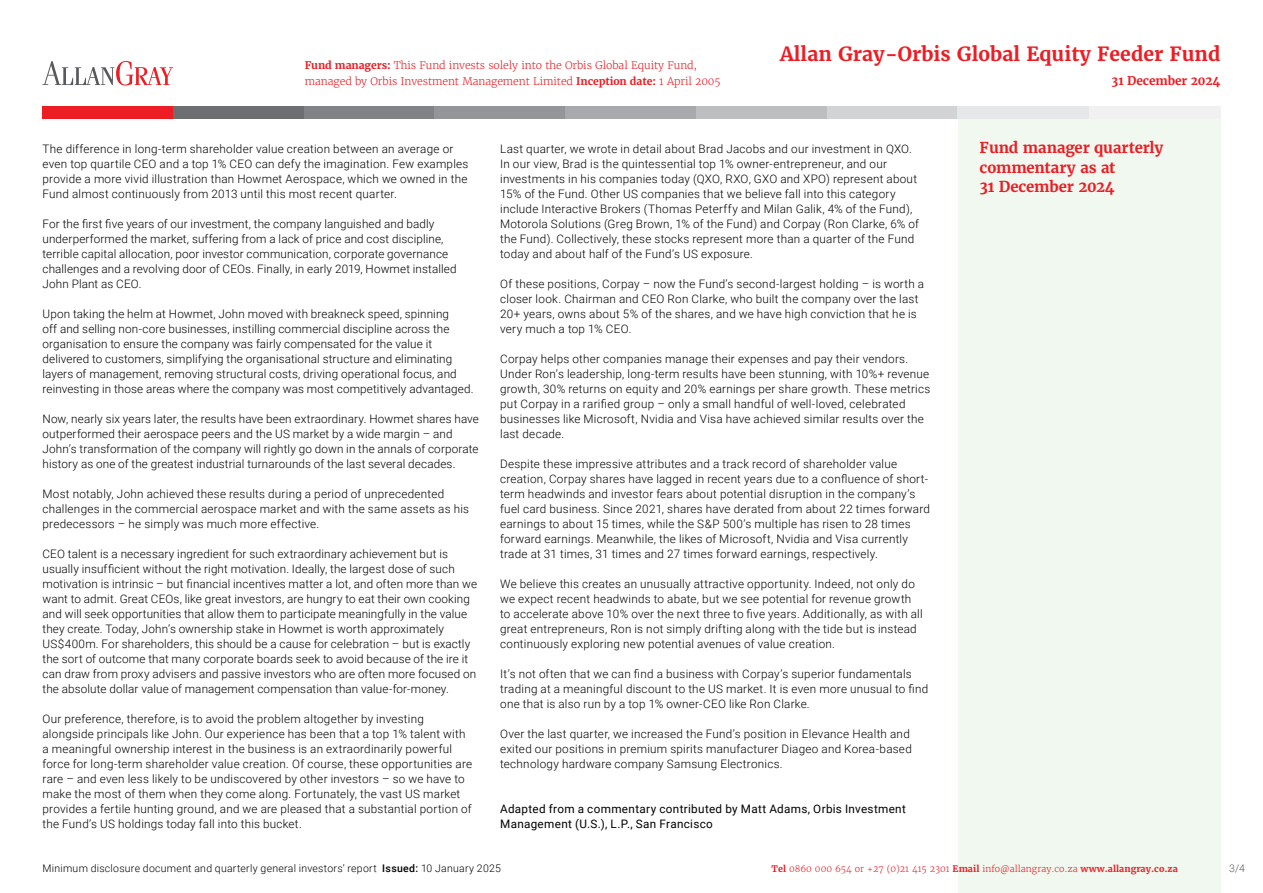
<style>
.page{position:relative;width:1263px;height:893px;background:#fff}
.page>*{position:absolute;margin:0;border:0;box-sizing:border-box;transform-origin:0 0}
.t1{font:700 19.5px "Merriweather";color:#ed1d24}
.t2{font:700 15px/19.5px "Merriweather";letter-spacing:-.01em;color:#ed1d24}
.t3{font:700 12px "Merriweather";letter-spacing:-.01em;color:#ed1d24}
.t4{font:300 11.7px/15px "Roboto";letter-spacing:.015em;color:#000}
.t5{font:11.7px/15px "Roboto";letter-spacing:.03em;color:#000}
.t6{font:300 10.5px/16.5px "Merriweather";letter-spacing:-.01em;color:#ed1d24}
.t7{font:300 10.5px "Roboto";letter-spacing:.025em;color:#000}
.t8{font:300 10.5px "Roboto";color:#58595b}
.t9{font:300 9px "Merriweather";color:#ed1d24}
.s1{font-weight:700}
.s2{font-weight:500}
</style>
<div class="page">
<div style="left:958px;top:119px;width:262px;height:774px;background:#f1f8ef"></div>
<div style="left:43px;top:106px;width:131px;height:13px;background:#ed1d24"></div>
<div style="left:1089px;top:106px;width:131px;height:13px;background:#f1f1f2"></div>
<div style="left:173px;top:106px;width:132px;height:13px;background:#6d6e71"></div>
<div style="left:304px;top:106px;width:131px;height:13px;background:#808285"></div>
<div style="left:435px;top:106px;width:131px;height:13px;background:#939598"></div>
<div style="left:565px;top:106px;width:132px;height:13px;background:#a7a9ac"></div>
<div style="left:696px;top:106px;width:132px;height:13px;background:#bcbec0"></div>
<div style="left:827px;top:106px;width:131px;height:13px;background:#d1d3d4"></div>
<div style="left:958px;top:106px;width:131px;height:13px;background:#e6e7e8"></div>
<svg style="left:43px;top:61px;width:130px;height:25px"></svg>
<p class="t6" style="left:305px;top:57px;width:417px"><span class="s1">Fund managers:</span> This Fund invests solely into the Orbis Global Equity Fund, managed by Orbis Investment Management Limited <span class="s1">Inception date:</span> 1 April 2005</p>
<h1 class="t1" style="left:780px;top:42px;width:442px">Allan Gray-Orbis Global Equity Feeder Fund</h1>
<p class="t3" style="left:1112px;top:73px;width:110px">31 December 2024</p>
<p class="t4" style="left:43px;top:140px;width:427px">The difference in long-term shareholder value creation between an average or even top quartile CEO and a top 1% CEO can defy the imagination. Few examples provide a more vivid illustration than Howmet Aerospace, which we owned in the Fund almost continuously from 2013 until this most recent quarter.</p>
<p class="t4" style="left:43px;top:215px;width:416px">For the first five years of our investment, the company languished and badly underperformed the market, suffering from a lack of price and cost discipline, terrible capital allocation, poor investor communication, corporate governance challenges and a revolving door of CEOs. Finally, in early 2019, Howmet installed John Plant as CEO.</p>
<p class="t4" style="left:43px;top:305px;width:432px">Upon taking the helm at Howmet, John moved with breakneck speed, spinning<br>off and selling non-core businesses, instilling commercial discipline across the organisation to ensure the company was fairly compensated for the value it delivered to customers, simplifying the organisational structure and eliminating layers of management, removing structural costs, driving operational focus, and reinvesting in those areas where the company was most competitively advantaged.</p>
<p class="t4" style="left:43px;top:410px;width:438px">Now, nearly six years later, the results have been extraordinary. Howmet shares have outperformed their aerospace peers and the US market by a wide margin – and John’s transformation of the company will rightly go down in the annals of corporate history as one of the greatest industrial turnarounds of the last several decades.</p>
<p class="t4" style="left:43px;top:485px;width:428px">Most notably, John achieved these results during a period of unprecedented challenges in the commercial aerospace market and with the same assets as his predecessors – he simply was much more effective.</p>
<p class="t4" style="left:43px;top:545px;width:436px">CEO talent is a necessary ingredient for such extraordinary achievement but is usually insufficient without the right motivation. Ideally, the largest dose of such motivation is intrinsic – but financial incentives matter a lot, and often more than we want to admit. Great CEOs, like great investors, are hungry to eat their own cooking and will seek opportunities that allow them to participate meaningfully in the value they create. Today, John’s ownership stake in Howmet is worth approximately US$400m. For shareholders, this should be a cause for celebration – but is exactly the sort of outcome that many corporate boards seek to avoid because of the ire it can draw from proxy advisers and passive investors who are often more focused on the absolute dollar value of management compensation than value-for-money.</p>
<p class="t4" style="left:43px;top:710px;width:431px">Our preference, therefore, is to avoid the problem altogether by investing alongside principals like John. Our experience has been that a top 1% talent with a meaningful ownership interest in the business is an extraordinarily powerful force for long-term shareholder value creation. Of course, these opportunities are rare – and even less likely to be undiscovered by other investors – so we have to make the most of them when they come along. Fortunately, the vast US market provides a fertile hunting ground, and we are pleased that a substantial portion of the Fund’s US holdings today fall into this bucket.</p>
<p class="t4" style="left:500px;top:140px;width:420px">Last quarter, we wrote in detail about Brad Jacobs and our investment in QXO.<br>In our view, Brad is the quintessential top 1% owner-entrepreneur, and our investments in his companies today (QXO, RXO, GXO and XPO) represent about 15% of the Fund. Other US companies that we believe fall into this category include Interactive Brokers (Thomas Peterffy and Milan Galik, 4% of the Fund), Motorola Solutions (Greg Brown, 1% of the Fund) and Corpay (Ron Clarke, 6% of the Fund). Collectively, these stocks represent more than a quarter of the Fund today and about half of the Fund’s US exposure.</p>
<p class="t4" style="left:500px;top:275px;width:426px">Of these positions, Corpay – now the Fund’s second-largest holding – is worth a closer look. Chairman and CEO Ron Clarke, who built the company over the last 20+ years, owns about 5% of the shares, and we have high conviction that he is very much a top 1% CEO.</p>
<p class="t4" style="left:500px;top:350px;width:432px">Corpay helps other companies manage their expenses and pay their vendors.<br>Under Ron’s leadership, long-term results have been stunning, with 10%+ revenue growth, 30% returns on equity and 20% earnings per share growth. These metrics put Corpay in a rarified group – only a small handful of well-loved, celebrated businesses like Microsoft, Nvidia and Visa have achieved similar results over the last decade.</p>
<p class="t4" style="left:500px;top:455px;width:431px">Despite these impressive attributes and a track record of shareholder value creation, Corpay shares have lagged in recent years due to a confluence of short&shy;term headwinds and investor fears about potential disruption in the company’s fuel card business. Since 2021, shares have derated from about 22 times forward earnings to about 15 times, while the S&amp;P 500’s multiple has risen to 28 times forward earnings. Meanwhile, the likes of Microsoft, Nvidia and Visa currently trade at 31 times, 31 times and 27 times forward earnings, respectively.</p>
<p class="t4" style="left:500px;top:575px;width:424px">We believe this creates an unusually attractive opportunity. Indeed, not only do we expect recent headwinds to abate, but we see potential for revenue growth to accelerate above 10% over the next three to five years. Additionally, as with all great entrepreneurs, Ron is not simply drifting along with the tide but is instead continuously exploring new potential avenues of value creation.</p>
<p class="t4" style="left:500px;top:665px;width:430px">It’s not often that we can find a business with Corpay’s superior fundamentals trading at a meaningful discount to the US market. It is even more unusual to find one that is also run by a top 1% owner-CEO like Ron Clarke.</p>
<p class="t4" style="left:500px;top:725px;width:413px">Over the last quarter, we increased the Fund’s position in Elevance Health and exited our positions in premium spirits manufacturer Diageo and Korea-based technology hardware company Samsung Electronics.</p>
<p class="t5" style="left:500px;top:800px;width:407px">Adapted from a commentary contributed by Matt Adams, Orbis Investment<br>Management (U.S.), L.P., San Francisco</p>
<p class="t2" style="left:980px;top:138px;width:185px">Fund manager quarterly commentary as at<br>31 December 2024</p>
<p class="t7" style="left:43px;top:861px;width:460px">Minimum disclosure document and quarterly general investors’ report <span class="s2">Issued:</span> 10 January 2025</p>
<p class="t9" style="left:772px;top:863px;width:408px"><span class="s1">Tel</span> 0860 000 654 or +27 (0)21 415 2301 <span class="s1">Email</span> info@allangray.co.za <span class="s1">www.allangray.co.za</span></p>
<p class="t8" style="left:1229px;top:861px;width:17px">3/4</p>
</div>
